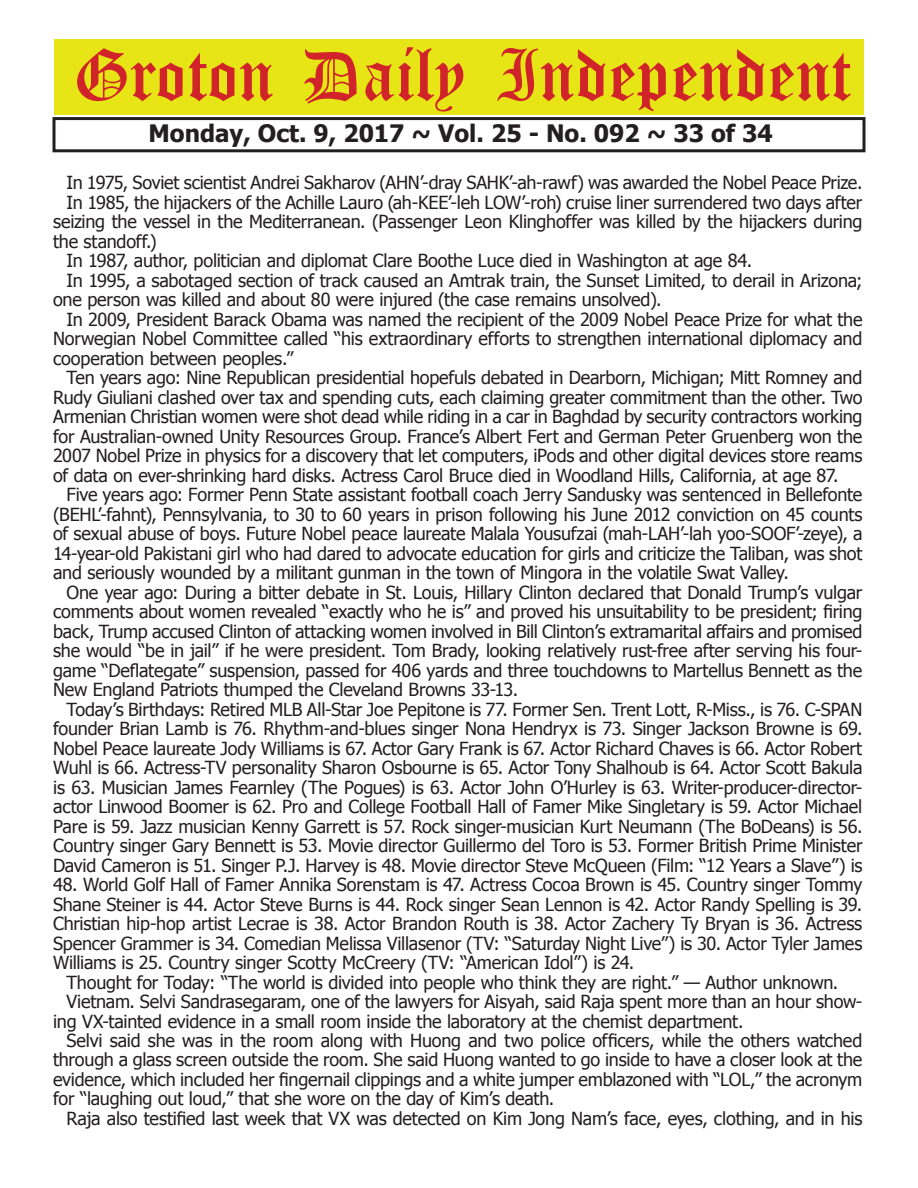
<style>
.page{position:relative;width:918px;height:1188px;background:#fff}
.page>*{position:absolute;margin:0;border:0;box-sizing:border-box;transform-origin:0 0}
.t1{font:54px "Old English Five";color:#d1232a}
.t2{font:700 24px "Tahoma";color:#231f20}
.t3{font:18px/19.5px "Tahoma";letter-spacing:-.015em;color:#231f20;text-align:justify}
</style>
<div class="page">
<div style="left:52px;top:117px;width:814px;height:35px;border:3px solid #231f20"></div>
<div style="left:54px;top:40px;width:810px;height:75px;background:#e7e515"></div>
<h1 class="t1" style="left:73px;top:50px;width:779px">Groton Daily Independent</h1>
<h2 class="t2" style="left:148px;top:116px;width:626px">Monday, Oct. 9, 2017 ~ Vol. 25 - No. 092 ~ 33 of 34</h2>
<p class="t3" style="left:67px;top:172px;width:797px">In 1975, Soviet scientist Andrei Sakharov (AHN’-dray SAHK’-ah-rawf) was awarded the Nobel Peace Prize.</p>
<p class="t3" style="left:67px;top:192px;width:797px">In 1985, the hijackers of the Achille Lauro (ah-KEE’-leh LOW’-roh) cruise liner surrendered two days after</p>
<p class="t3" style="left:53px;top:211px;width:811px">seizing the vessel in the Mediterranean. (Passenger Leon Klinghoffer was killed by the hijackers during</p>
<p class="t3" style="left:53px;top:231px;width:105px">the standoff.)</p>
<p class="t3" style="left:67px;top:250px;width:687px">In 1987, author, politician and diplomat Clare Boothe Luce died in Washington at age 84.</p>
<p class="t3" style="left:67px;top:270px;width:797px">In 1995, a sabotaged section of track caused an Amtrak train, the Sunset Limited, to derail in Arizona;</p>
<p class="t3" style="left:53px;top:289px;width:610px">one person was killed and about 80 were injured (the case remains unsolved).</p>
<p class="t3" style="left:67px;top:309px;width:797px">In 2009, President Barack Obama was named the recipient of the 2009 Nobel Peace Prize for what the</p>
<p class="t3" style="left:53px;top:328px;width:811px">Norwegian Nobel Committee called “his extraordinary efforts to strengthen international diplomacy and</p>
<p class="t3" style="left:53px;top:348px;width:242px">cooperation between peoples.”</p>
<p class="t3" style="left:67px;top:367px;width:797px">Ten years ago: Nine Republican presidential hopefuls debated in Dearborn, Michigan; Mitt Romney and</p>
<p class="t3" style="left:53px;top:387px;width:811px">Rudy Giuliani clashed over tax and spending cuts, each claiming greater commitment than the other. Two</p>
<p class="t3" style="left:53px;top:406px;width:811px">Armenian Christian women were shot dead while riding in a car in Baghdad by security contractors working</p>
<p class="t3" style="left:53px;top:426px;width:811px">for Australian-owned Unity Resources Group. France’s Albert Fert and German Peter Gruenberg won the</p>
<p class="t3" style="left:53px;top:445px;width:811px">2007 Nobel Prize in physics for a discovery that let computers, iPods and other digital devices store reams</p>
<p class="t3" style="left:53px;top:465px;width:787px">of data on ever-shrinking hard disks. Actress Carol Bruce died in Woodland Hills, California, at age 87.</p>
<p class="t3" style="left:67px;top:484px;width:797px">Five years ago: Former Penn State assistant football coach Jerry Sandusky was sentenced in Bellefonte</p>
<p class="t3" style="left:53px;top:504px;width:811px">(BEHL’-fahnt), Pennsylvania, to 30 to 60 years in prison following his June 2012 conviction on 45 counts</p>
<p class="t3" style="left:53px;top:523px;width:811px">of sexual abuse of boys. Future Nobel peace laureate Malala Yousufzai (mah-LAH’-lah yoo-SOOF’-zeye), a</p>
<p class="t3" style="left:53px;top:543px;width:811px">14-year-old Pakistani girl who had dared to advocate education for girls and criticize the Taliban, was shot</p>
<p class="t3" style="left:53px;top:562px;width:737px">and seriously wounded by a militant gunman in the town of Mingora in the volatile Swat Valley.</p>
<p class="t3" style="left:67px;top:582px;width:797px">One year ago: During a bitter debate in St. Louis, Hillary Clinton declared that Donald Trump’s vulgar</p>
<p class="t3" style="left:53px;top:601px;width:811px">comments about women revealed “exactly who he is” and proved his unsuitability to be president; firing</p>
<p class="t3" style="left:53px;top:621px;width:811px">back, Trump accused Clinton of attacking women involved in Bill Clinton’s extramarital affairs and promised</p>
<p class="t3" style="left:53px;top:640px;width:811px">she would “be in jail” if he were president. Tom Brady, looking relatively rust-free after serving his four-</p>
<p class="t3" style="left:53px;top:660px;width:811px">game “Deflategate” suspension, passed for 406 yards and three touchdowns to Martellus Bennett as the</p>
<p class="t3" style="left:53px;top:679px;width:467px">New England Patriots thumped the Cleveland Browns 33-13.</p>
<p class="t3" style="left:67px;top:698px;width:797px">Today’s Birthdays: Retired MLB All-Star Joe Pepitone is 77. Former Sen. Trent Lott, R-Miss., is 76. C-SPAN</p>
<p class="t3" style="left:53px;top:718px;width:811px">founder Brian Lamb is 76. Rhythm-and-blues singer Nona Hendryx is 73. Singer Jackson Browne is 69.</p>
<p class="t3" style="left:53px;top:737px;width:811px">Nobel Peace laureate Jody Williams is 67. Actor Gary Frank is 67. Actor Richard Chaves is 66. Actor Robert</p>
<p class="t3" style="left:53px;top:757px;width:811px">Wuhl is 66. Actress-TV personality Sharon Osbourne is 65. Actor Tony Shalhoub is 64. Actor Scott Bakula</p>
<p class="t3" style="left:53px;top:776px;width:811px">is 63. Musician James Fearnley (The Pogues) is 63. Actor John O’Hurley is 63. Writer-producer-director-</p>
<p class="t3" style="left:53px;top:796px;width:811px">actor Linwood Boomer is 62. Pro and College Football Hall of Famer Mike Singletary is 59. Actor Michael</p>
<p class="t3" style="left:53px;top:815px;width:811px">Pare is 59. Jazz musician Kenny Garrett is 57. Rock singer-musician Kurt Neumann (The BoDeans) is 56.</p>
<p class="t3" style="left:53px;top:835px;width:811px">Country singer Gary Bennett is 53. Movie director Guillermo del Toro is 53. Former British Prime Minister</p>
<p class="t3" style="left:53px;top:854px;width:811px">David Cameron is 51. Singer P.J. Harvey is 48. Movie director Steve McQueen (Film: “12 Years a Slave”) is</p>
<p class="t3" style="left:53px;top:874px;width:811px">48. World Golf Hall of Famer Annika Sorenstam is 47. Actress Cocoa Brown is 45. Country singer Tommy Shane Steiner is 44. Actor Steve Burns is 44. Rock singer Sean Lennon is 42. Actor Randy Spelling is 39.<br>Christian hip-hop artist Lecrae is 38. Actor Brandon Routh is 38. Actor Zachery Ty Bryan is 36. Actress Spencer Grammer is 34. Comedian Melissa Villasenor (TV: “Saturday Night Live”) is 30. Actor Tyler James Williams is 25. Country singer Scotty McCreery (TV: “American Idol”) is 24.</p>
<p class="t3" style="left:67px;top:971px;width:773px">Thought for Today: “The world is divided into people who think they are right.” — Author unknown.</p>
<p class="t3" style="left:67px;top:991px;width:797px">Vietnam. Selvi Sandrasegaram, one of the lawyers for Aisyah, said Raja spent more than an hour show-</p>
<p class="t3" style="left:53px;top:1010px;width:692px">ing VX-tainted evidence in a small room inside the laboratory at the chemist department.</p>
<p class="t3" style="left:67px;top:1030px;width:797px">Selvi said she was in the room along with Huong and two police officers, while the others watched</p>
<p class="t3" style="left:53px;top:1049px;width:811px">through a glass screen outside the room. She said Huong wanted to go inside to have a closer look at the</p>
<p class="t3" style="left:53px;top:1069px;width:811px">evidence, which included her fingernail clippings and a white jumper emblazoned with “LOL,” the acronym</p>
<p class="t3" style="left:53px;top:1088px;width:503px">for “laughing out loud,” that she wore on the day of Kim’s death.</p>
<p class="t3" style="left:67px;top:1108px;width:797px">Raja also testified last week that VX was detected on Kim Jong Nam’s face, eyes, clothing, and in his</p>
</div>
